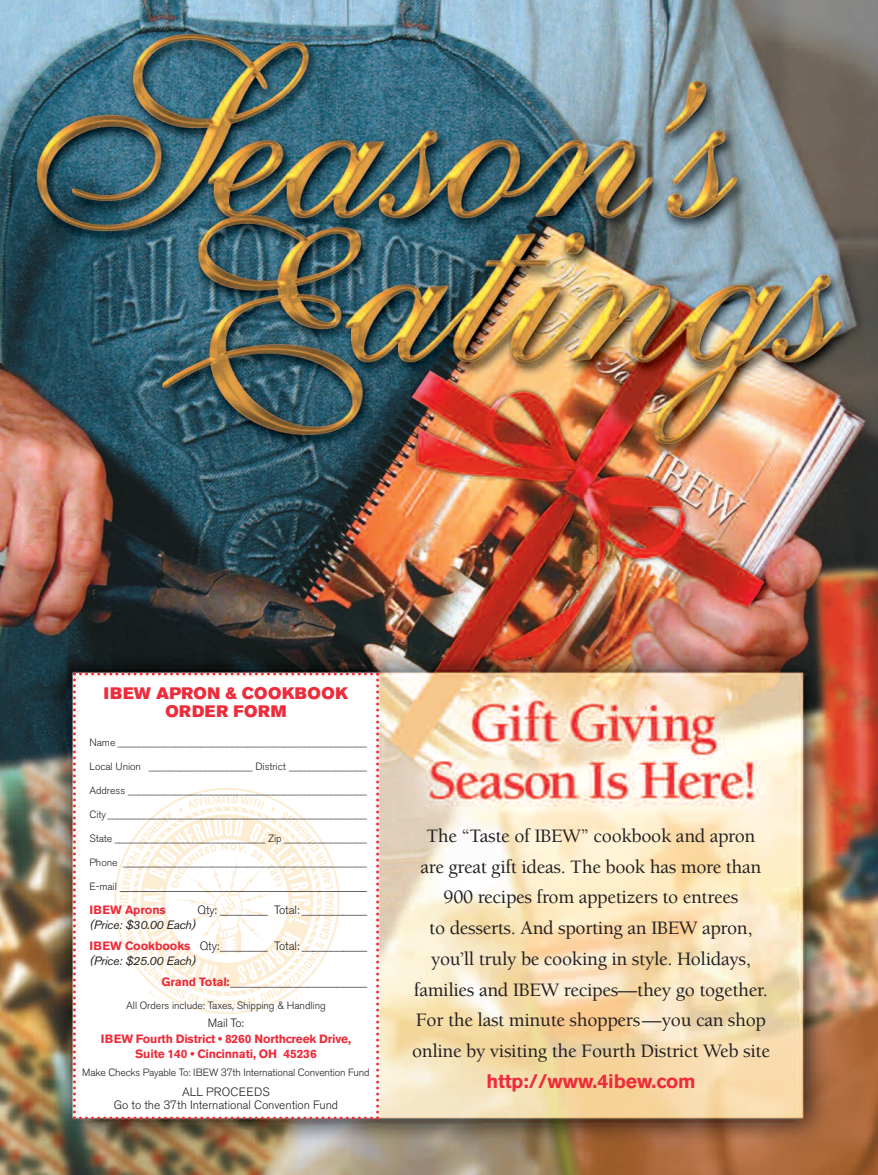
<style>
.page{position:relative;width:878px;height:1175px;background:#fff}
.page>*{position:absolute;margin:0;border:0;box-sizing:border-box;transform-origin:0 0}
.t1{font:500 19.5px/30.8px "Berkeley";letter-spacing:-.015em;color:#231f20;text-align:center}
.t2{font:700 19.5px "Akzidenz Grotesk BE";letter-spacing:-.005em;color:#ee2c3b}
.t3{font:16.5px/18px "Akzidenz Grotesk BE Super";letter-spacing:.03em;color:#ee2c3b;text-align:center}
.t4{font:300 12px/21px "Akzidenz Grotesk BE";letter-spacing:-.005em;color:#231f20}
.t5{font:700 12px/15px "Akzidenz Grotesk BE";letter-spacing:-.015em;color:#ee2c3b;text-align:center}
.t6{font:700 12px/21px "Akzidenz Grotesk BE";letter-spacing:-.005em;color:#231f20}
.t7{font:300 10.5px "Akzidenz Grotesk BE";letter-spacing:-.005em;color:#231f20}
.s1{font-weight:400;font-style:italic}
.s2{font-weight:700;color:#ee2c3b}
.s3{color:#ee2c3b}
</style>
<div class="page">
<img style="left:0;top:0;width:878px;height:1174px">
<svg style="left:73px;top:672px;width:306px;height:447px"></svg>
<h2 class="t3" style="left:104px;top:685px;width:246px">IBEW APRON &amp; COOKBOOK<br>ORDER FORM</h2>
<p class="t7" style="left:89px;top:737px;width:279px">Name ________________________________________________</p>
<p class="t7" style="left:89px;top:761px;width:279px">Local Union ____________________ District _______________</p>
<p class="t7" style="left:89px;top:785px;width:279px">Address ______________________________________________</p>
<p class="t7" style="left:89px;top:809px;width:279px">City__________________________________________________</p>
<p class="t7" style="left:89px;top:833px;width:279px">State _____________________________ Zip ________________</p>
<p class="t7" style="left:89px;top:857px;width:279px">Phone _______________________________________________</p>
<p class="t5" style="left:89px;top:903px;width:78px">IBEW Aprons</p>
<p class="t4" style="left:197px;top:900px;width:171px">Qty: ________ Total: ___________</p>
<p class="t4" style="left:89px;top:915px;width:279px"><span class="s1">(Price: $30.00 Each)<br></span><span class="s2">IBEW Cookbooks</span> Qty:________ Total: ___________</p>
<p class="t6" style="left:161px;top:951px;width:207px;text-indent:-72px"><span class="s1">(Price: $25.00 Each)<br></span><span class="s3">Grand Total:</span>_______________________</p>
<p class="t7" style="left:126px;top:1000px;width:201px">All Orders include: Taxes, Shipping &amp; Handling</p>
<p class="t4" style="left:208px;top:1012px;width:37px">Mail To:</p>
<p class="t5" style="left:101px;top:1032px;width:252px">IBEW Fourth District • 8260 Northcreek Drive,<br>Suite 140 • Cincinnati, OH 45236</p>
<p class="t7" style="left:82px;top:1068px;width:289px">Make Checks Payable To: IBEW 37th International Convention Fund</p>
<p class="t4" style="left:114px;top:1085px;width:226px;line-height:13.5px;text-align:center">ALL PROCEEDS<br>Go to the 37th International Convention Fund</p>
<p class="t1" style="left:412px;top:822px;width:359px">The “Taste of IBEW” cookbook and apron<br>are great gift ideas. The book has more than 900 recipes from appetizers to entrees<br>to desserts. And sporting an IBEW apron, you’ll truly be cooking in style. Holidays, families and IBEW recipes—they go together.<br>For the last minute shoppers—you can shop online by visiting the Fourth District Web site</p>
<h1 class="t2" style="left:486px;top:1073px;width:211px">http://www.4ibew.com</h1>
</div>
